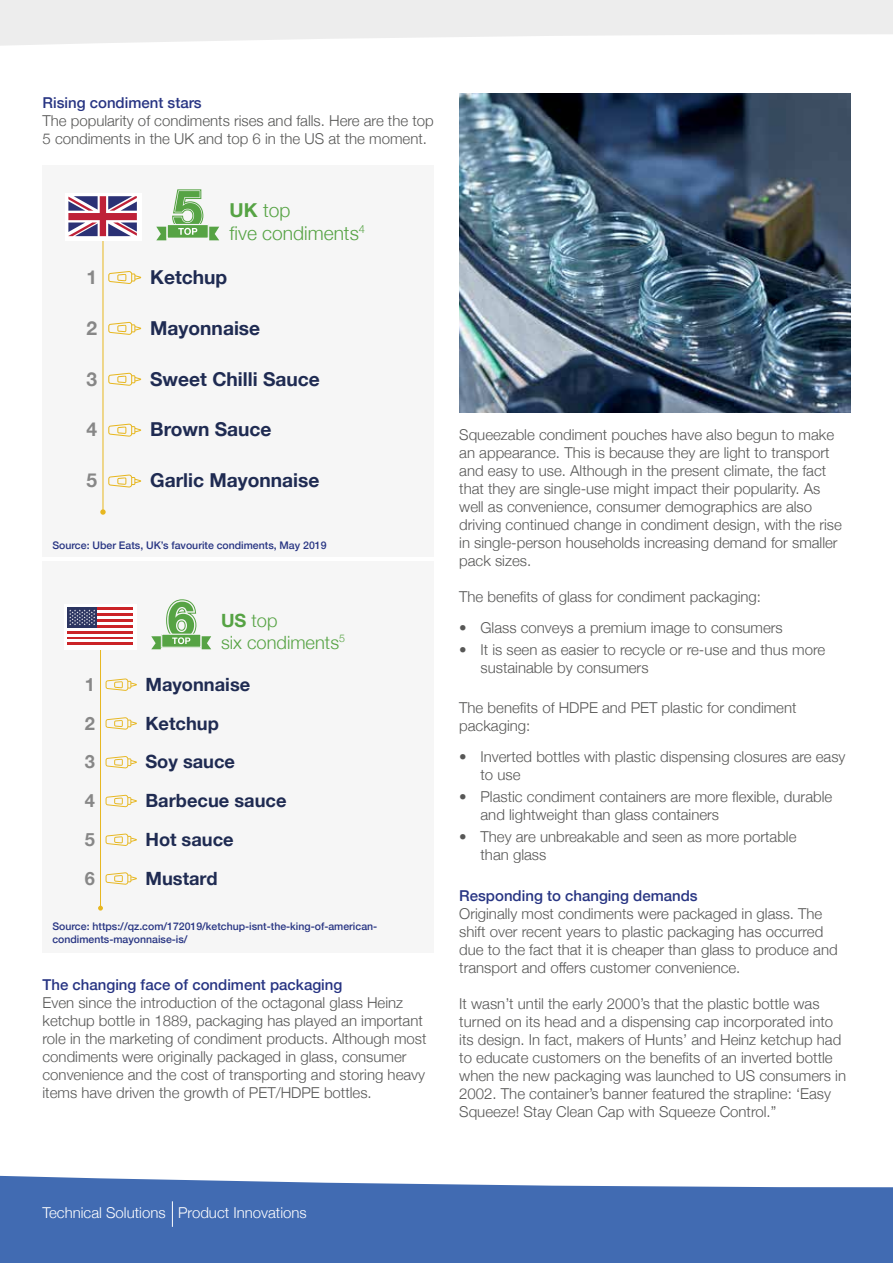
<style>
.page{position:relative;width:893px;height:1263px;background:#fff}
.page>*{position:absolute;margin:0;border:0;box-sizing:border-box;transform-origin:0 0}
.t1{font:700 19.2px "Helvetica Neue";color:#1f2b52}
.t2{font:300 19.2px/23px "Helvetica Neue";color:#56a344}
.t3{font:700 19.2px "Helvetica Neue";color:#878787}
.t4{font:700 18.3px "Helvetica Neue";color:#1f2b52}
.t5{font:300 18.3px/21.9px "Helvetica Neue";color:#56a344}
.t6{font:700 18.3px "Helvetica Neue";color:#878787}
.t7{font:300 15px/18px "Helvetica Neue";color:#575756}
.t8{font:500 15px "Helvetica Neue";color:#283583}
.t9{font:300 15px "Helvetica Neue";color:#fff}
.t10{font:500 10.5px/12.6px "Helvetica Neue";color:#283583}
.s1{font-weight:700}
</style>
<div class="page">
<svg style="left:0;top:1175px;width:893px;height:88px;background:#5278b9"></svg>
<svg style="left:0;top:0;width:893px;height:46px"></svg>
<svg style="left:172px;top:1201px;width:1px;height:26px"></svg>
<img style="left:459px;top:94px;width:391px;height:318px">
<div style="left:43px;top:166px;width:391px;height:391px;background:#f6f6f6"></div>
<hr style="left:103px;top:230px;width:1px;height:282px;background:#e7b720">
<svg style="left:100px;top:509px;width:6px;height:6px"></svg>
<svg style="left:156px;top:227px;width:10px;height:13px"></svg>
<div style="left:167px;top:224px;width:41px;height:14px;background:#56a344"></div>
<div style="left:167px;top:224px;width:42px;height:15px;border:1px solid #f6f6f6"></div>
<svg style="left:172px;top:189px;width:47px;height:51px"></svg>
<svg style="left:108px;top:271px;width:33px;height:13px"></svg>
<svg style="left:108px;top:322px;width:33px;height:13px"></svg>
<svg style="left:108px;top:373px;width:33px;height:13px"></svg>
<svg style="left:108px;top:424px;width:33px;height:13px"></svg>
<svg style="left:108px;top:474px;width:33px;height:14px"></svg>
<div style="left:65px;top:193px;width:76px;height:47px;background:#fff"></div>
<svg style="left:68px;top:196px;width:69px;height:40px"></svg>
<div style="left:43px;top:561px;width:391px;height:391px;background:#f6f6f6"></div>
<hr style="left:100px;top:639px;width:1px;height:269px;background:#e7b720">
<svg style="left:98px;top:906px;width:5px;height:4px"></svg>
<svg style="left:106px;top:678px;width:31px;height:13px"></svg>
<svg style="left:106px;top:717px;width:31px;height:13px"></svg>
<svg style="left:106px;top:756px;width:31px;height:12px"></svg>
<svg style="left:106px;top:795px;width:31px;height:12px"></svg>
<svg style="left:106px;top:872px;width:31px;height:13px"></svg>
<svg style="left:106px;top:833px;width:31px;height:13px"></svg>
<div style="left:64px;top:604px;width:73px;height:45px;background:#fff"></div>
<hr style="left:68px;top:642px;width:65px;height:3px;background:#cb2327">
<hr style="left:68px;top:636px;width:65px;height:3px;background:#cb2327">
<hr style="left:68px;top:631px;width:65px;height:3px;background:#cb2327">
<hr style="left:68px;top:625px;width:65px;height:3px;background:#cb2327">
<hr style="left:68px;top:619px;width:65px;height:3px;background:#cb2327">
<hr style="left:68px;top:613px;width:65px;height:3px;background:#cb2327">
<hr style="left:68px;top:607px;width:65px;height:3px;background:#cb2327">
<div style="left:68px;top:607px;width:29px;height:21px;background:#2c3561"></div>
<svg style="left:69px;top:609px;width:26px;height:16px"></svg>
<svg style="left:151px;top:599px;width:60px;height:50px"></svg>
<p class="t8" style="left:43px;top:91px;width:161px">Rising condiment stars</p>
<p class="t7" style="left:43px;top:111px;width:393px">The popularity of condiments rises and falls. Here are the top<br>5 condiments in the UK and top 6 in the US at the moment.</p>
<p class="t3" style="left:87px;top:262px;width:12px">1</p>
<p class="t3" style="left:87px;top:313px;width:12px">2</p>
<p class="t3" style="left:87px;top:364px;width:12px">3</p>
<p class="t3" style="left:87px;top:415px;width:12px">4</p>
<p class="t3" style="left:87px;top:465px;width:12px">5</p>
<p class="t2" style="left:230px;top:197px;width:137px"><span class="s1">UK</span> top<br>five condiments<sup>4</sup></p>
<p class="t1" style="left:150px;top:262px;width:79px">Ketchup</p>
<p class="t1" style="left:150px;top:313px;width:112px">Mayonnaise</p>
<p class="t1" style="left:150px;top:364px;width:171px">Sweet Chilli Sauce</p>
<p class="t1" style="left:150px;top:414px;width:123px">Brown Sauce</p>
<p class="t1" style="left:150px;top:465px;width:171px">Garlic Mayonnaise</p>
<p class="t10" style="left:52px;top:538px;width:276px">Source: Uber Eats, UK’s favourite condiments, May 2019</p>
<p class="t5" style="left:221px;top:608px;width:125px"><span class="s1">US</span> top<br>six condiments<sup>5</sup></p>
<p class="t6" style="left:85px;top:670px;width:12px">1</p>
<p class="t4" style="left:145px;top:670px;width:106px">Mayonnaise</p>
<p class="t6" style="left:85px;top:709px;width:12px">2</p>
<p class="t4" style="left:145px;top:709px;width:75px">Ketchup</p>
<p class="t6" style="left:85px;top:747px;width:12px">3</p>
<p class="t4" style="left:145px;top:747px;width:91px">Soy sauce</p>
<p class="t6" style="left:85px;top:786px;width:12px">4</p>
<p class="t4" style="left:145px;top:786px;width:143px">Barbecue sauce</p>
<p class="t6" style="left:85px;top:825px;width:12px">5</p>
<p class="t4" style="left:145px;top:825px;width:90px">Hot sauce</p>
<p class="t6" style="left:85px;top:864px;width:12px">6</p>
<p class="t4" style="left:145px;top:864px;width:74px">Mustard</p>
<p class="t10" style="left:52px;top:919px;width:326px">Source: https://qz.com/172019/ketchup-isnt-the-king-of-american&shy;condiments-mayonnaise-is/</p>
<p class="t8" style="left:43px;top:973px;width:301px">The changing face of condiment packaging</p>
<p class="t7" style="left:43px;top:993px;width:385px">Even since the introduction of the octagonal glass Heinz ketchup bottle in 1889, packaging has played an important role in the marketing of condiment products. Although most condiments were originally packaged in glass, consumer convenience and the cost of transporting and storing heavy items have driven the growth of PET/HDPE bottles.</p>
<p class="t7" style="left:459px;top:424px;width:384px">Squeezable condiment pouches have also begun to make an appearance. This is because they are light to transport and easy to use. Although in the present climate, the fact that they are single-use might impact their popularity. As well as convenience, consumer demographics are also driving continued change in condiment design, with the rise in single-person households increasing demand for smaller pack sizes.</p>
<p class="t7" style="left:459px;top:586px;width:303px">The benefits of glass for condiment packaging:</p>
<p class="t7" style="left:459px;top:617px;width:325px">• Glass conveys a premium image to consumers</p>
<p class="t7" style="left:480px;top:639px;width:346px;text-indent:-21px">• It is seen as easier to recycle or re-use and thus more sustainable by consumers</p>
<p class="t7" style="left:459px;top:698px;width:339px">The benefits of HDPE and PET plastic for condiment packaging:</p>
<p class="t7" style="left:480px;top:746px;width:367px;text-indent:-21px">• Inverted bottles with plastic dispensing closures are easy to use</p>
<p class="t7" style="left:480px;top:786px;width:353px;text-indent:-21px">• Plastic condiment containers are more flexible, durable and lightweight than glass containers</p>
<p class="t7" style="left:480px;top:827px;width:317px;text-indent:-21px">• They are unbreakable and seen as more portable than glass</p>
<p class="t8" style="left:459px;top:883px;width:240px">Responding to changing demands</p>
<p class="t7" style="left:459px;top:903px;width:380px">Originally most condiments were packaged in glass. The shift over recent years to plastic packaging has occurred due to the fact that it is cheaper than glass to produce and transport and offers customer convenience.</p>
<p class="t7" style="left:459px;top:993px;width:388px">It wasn’t until the early 2000’s that the plastic bottle was turned on its head and a dispensing cap incorporated into its design. In fact, makers of Hunts’ and Heinz ketchup had to educate customers on the benefits of an inverted bottle when the new packaging was launched to US consumers in 2002. The container’s banner featured the strapline: ‘Easy Squeeze! Stay Clean Cap with Squeeze Control.”</p>
<p class="t9" style="left:43px;top:1200px;width:266px">Technical Solutions Product Innovations</p>
</div>
